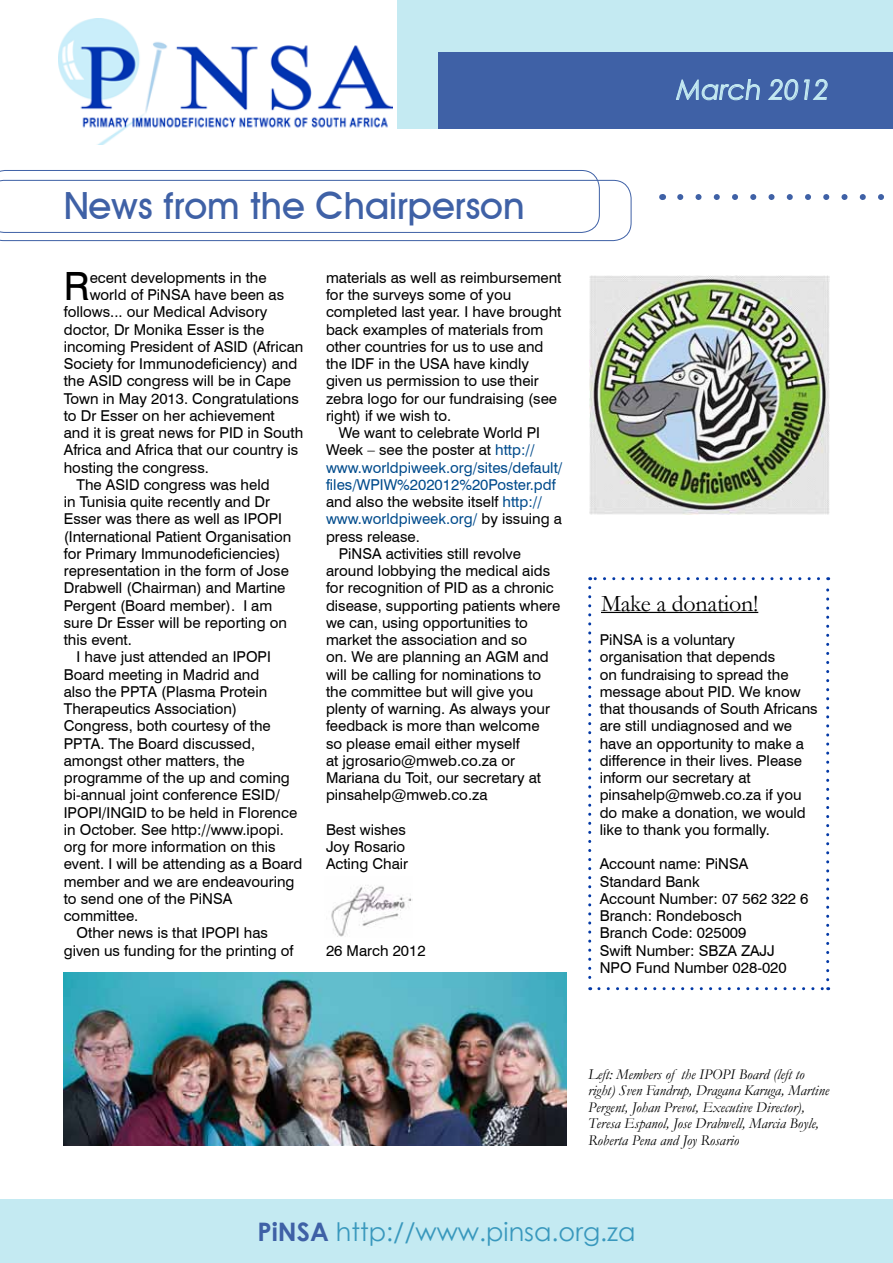
<style>
.page{position:relative;width:893px;height:1263px;background:#fff}
.page>*{position:absolute;margin:0;border:0;box-sizing:border-box;transform-origin:0 0}
.t1{font:39px "Swiss 721 BT";color:#000}
.t2{font:700 37.5px "Decker";color:#3f61a6}
.t3{font:italic 27px "Century Gothic";color:#c4eaf2}
.t4{font:25.5px "Century Gothic";color:#3998bd}
.t5{font:24px "Garamond";letter-spacing:-.01em;color:#000}
.t6{font:15px/17.2px "Swiss 721 BT";color:#000}
.t7{font:italic 15px/16.5px "Garamond";color:#000}
.t8{font:15px "Swiss 721 BT";color:#004b8c}
.s1{color:#004b8c}
.s2{color:#000}
.s3{font-weight:700;color:#3f61a6}
</style>
<div class="page">
<div style="left:398px;top:0;width:495px;height:128px;background:#c4eaf2"></div>
<div style="left:439px;top:52px;width:454px;height:76px;background:#3f61a6"></div>
<svg style="left:676px;top:79px;width:84px;height:22px"></svg>
<svg style="left:768px;top:79px;width:60px;height:22px"></svg>
<img style="left:58px;top:18px;width:334px;height:127px">
<div style="left:0;top:1199px;width:893px;height:64px;background:#c4eaf2"></div>
<svg style="left:0;top:170px;width:631px;height:71px"></svg>
<svg style="left:680px;top:194px;width:204px;height:6px"></svg>
<img style="left:331px;top:885px;width:81px;height:52px">
<img style="left:589px;top:275px;width:240px;height:239px">
<svg style="left:588px;top:588px;width:3px;height:402px"></svg>
<svg style="left:599px;top:987px;width:230px;height:3px"></svg>
<svg style="left:826px;top:577px;width:3px;height:403px"></svg>
<svg style="left:590px;top:577px;width:228px;height:3px"></svg>
<hr style="left:601px;top:612px;width:157px;height:1px;background:#000">
<img style="left:64px;top:973px;width:503px;height:172px">
<h2 class="t2" style="left:64px;top:183px;width:462px">News from the Chairperson</h2>
<h1 class="t1" style="left:64px;top:263px;width:27px">R</h1>
<p class="t6" style="left:90px;top:269px;width:179px">ecent developments in the</p>
<p class="t6" style="left:90px;top:286px;width:196px">world of PiNSA have been as</p>
<p class="t6" style="left:64px;top:303px;width:205px">follows... our Medical Advisory</p>
<p class="t6" style="left:64px;top:320px;width:202px">doctor, Dr Monika Esser is the</p>
<p class="t6" style="left:64px;top:338px;width:241px">incoming President of ASID (African</p>
<p class="t6" style="left:64px;top:355px;width:235px">Society for Immunodeficiency) and</p>
<p class="t6" style="left:64px;top:372px;width:229px">the ASID congress will be in Cape</p>
<p class="t6" style="left:64px;top:389px;width:237px">Town in May 2013. Congratulations</p>
<p class="t6" style="left:64px;top:407px;width:213px">to Dr Esser on her achievement</p>
<p class="t6" style="left:64px;top:424px;width:241px">and it is great news for PID in South</p>
<p class="t6" style="left:64px;top:441px;width:236px">Africa and Africa that our country is</p>
<p class="t6" style="left:64px;top:458px;width:147px">hosting the congress.</p>
<p class="t6" style="left:77px;top:476px;width:195px">The ASID congress was held</p>
<p class="t6" style="left:64px;top:493px;width:208px">in Tunisia quite recently and Dr</p>
<p class="t6" style="left:64px;top:510px;width:220px">Esser was there as well as IPOPI</p>
<p class="t6" style="left:64px;top:527px;width:229px">(International Patient Organisation</p>
<p class="t6" style="left:64px;top:545px;width:218px">for Primary Immunodeficiencies)</p>
<p class="t6" style="left:64px;top:562px;width:227px">representation in the form of Jose</p>
<p class="t6" style="left:64px;top:579px;width:223px">Drabwell (Chairman) and Martine</p>
<p class="t6" style="left:64px;top:596px;width:210px">Pergent (Board member). I am</p>
<p class="t6" style="left:64px;top:614px;width:225px">sure Dr Esser will be reporting on</p>
<p class="t6" style="left:64px;top:631px;width:70px">this event.</p>
<p class="t6" style="left:77px;top:648px;width:196px">I have just attended an IPOPI</p>
<p class="t6" style="left:64px;top:665px;width:197px">Board meeting in Madrid and</p>
<p class="t6" style="left:64px;top:683px;width:205px">also the PPTA (Plasma Protein</p>
<p class="t6" style="left:64px;top:700px;width:175px">Therapeutics Association)</p>
<p class="t6" style="left:64px;top:717px;width:209px">Congress, both courtesy of the</p>
<p class="t6" style="left:64px;top:734px;width:193px">PPTA. The Board discussed,</p>
<p class="t6" style="left:64px;top:752px;width:182px">amongst other matters, the</p>
<p class="t6" style="left:64px;top:769px;width:228px">programme of the up and coming</p>
<p class="t6" style="left:64px;top:786px;width:218px">bi-annual joint conference ESID/</p>
<p class="t6" style="left:64px;top:803px;width:235px">IPOPI/INGID to be held in Florence</p>
<p class="t6" style="left:64px;top:821px;width:222px">in October. See http://www.ipopi.</p>
<p class="t6" style="left:64px;top:838px;width:213px">org for more information on this</p>
<p class="t6" style="left:64px;top:855px;width:240px">event. I will be attending as a Board</p>
<p class="t6" style="left:64px;top:872px;width:232px">member and we are endeavouring</p>
<p class="t6" style="left:64px;top:890px;width:170px">to send one of the PiNSA</p>
<p class="t6" style="left:64px;top:907px;width:76px">committee.</p>
<p class="t6" style="left:77px;top:924px;width:193px">Other news is that IPOPI has</p>
<p class="t6" style="left:64px;top:941px;width:231px">given us funding for the printing of</p>
<p class="t6" style="left:326px;top:269px;width:237px">materials as well as reimbursement for the surveys some of you completed last year. I have brought back examples of materials from other countries for us to use and the IDF in the USA have kindly given us permission to use their zebra logo for our fundraising (see right) if we wish to.</p>
<p class="t6" style="left:339px;top:424px;width:203px">We want to celebrate World PI</p>
<p class="t6" style="left:326px;top:441px;width:210px">Week – see the poster at <span class="s1">http://</span></p>
<p class="t8" style="left:326px;top:458px;width:238px">www.worldpiweek.org/sites/default/</p>
<p class="t8" style="left:326px;top:475px;width:231px">files/WPIW%202012%20Poster.pdf</p>
<p class="t6" style="left:326px;top:493px;width:217px">and also the website itself <span class="s1">http://</span></p>
<p class="t8" style="left:326px;top:510px;width:237px">www.worldpiweek.org/ <span class="s2">by issuing a</span></p>
<p class="t6" style="left:326px;top:527px;width:95px">press release.</p>
<p class="t6" style="left:339px;top:545px;width:184px">PiNSA activities still revolve</p>
<p class="t6" style="left:326px;top:562px;width:226px">around lobbying the medical aids</p>
<p class="t6" style="left:326px;top:579px;width:229px">for recognition of PID as a chronic</p>
<p class="t6" style="left:326px;top:596px;width:236px">disease, supporting patients where</p>
<p class="t6" style="left:326px;top:614px;width:203px">we can, using opportunities to</p>
<p class="t6" style="left:326px;top:631px;width:203px">market the association and so</p>
<p class="t6" style="left:326px;top:648px;width:224px">on. We are planning an AGM and</p>
<p class="t6" style="left:326px;top:665px;width:217px">will be calling for nominations to</p>
<p class="t6" style="left:326px;top:683px;width:209px">the committee but will give you</p>
<p class="t6" style="left:326px;top:700px;width:226px">plenty of warning. As always your</p>
<p class="t6" style="left:326px;top:717px;width:215px">feedback is more than welcome</p>
<p class="t6" style="left:326px;top:734px;width:195px">so please email either myself</p>
<p class="t6" style="left:326px;top:752px;width:191px">at jgrosario@mweb.co.za or</p>
<p class="t6" style="left:326px;top:769px;width:217px">Mariana du Toit, our secretary at</p>
<p class="t6" style="left:326px;top:786px;width:163px">pinsahelp@mweb.co.za</p>
<p class="t6" style="left:326px;top:821px;width:84px">Best wishes<br>Joy Rosario<br>Acting Chair</p>
<p class="t6" style="left:326px;top:941px;width:101px">26 March 2012</p>
<h3 class="t3" style="left:676px;top:71px;width:154px">March 2012</h3>
<h3 class="t5" style="left:601px;top:587px;width:159px">Make a donation!</h3>
<p class="t6" style="left:600px;top:631px;width:219px">PiNSA is a voluntary organisation that depends<br>on fundraising to spread the message about PID. We know that thousands of South Africans are still undiagnosed and we have an opportunity to make a difference in their lives. Please inform our secretary at pinsahelp@mweb.co.za if you do make a donation, we would like to thank you formally.</p>
<p class="t6" style="left:600px;top:855px;width:210px">Account name: PiNSA<br>Standard Bank<br>Account Number: 07 562 322 6<br>Branch: Rondebosch<br>Branch Code: 025009<br>Swift Number: SBZA ZAJJ<br>NPO Fund Number 028-020</p>
<p class="t7" style="left:588px;top:1065px;width:242px">Left: Members of the IPOPI Board (left to right) Sven Fandrup, Dragana Karuga, Martine Pergent, Johan Prevot, Executive Director), Teresa Espanol, Jose Drabwell, Marcia Boyle, Roberta Pena and Joy Rosario</p>
<h3 class="t4" style="left:257px;top:1213px;width:379px"><span class="s3">PiNSA</span> http://www.pinsa.org.za</h3>
</div>
